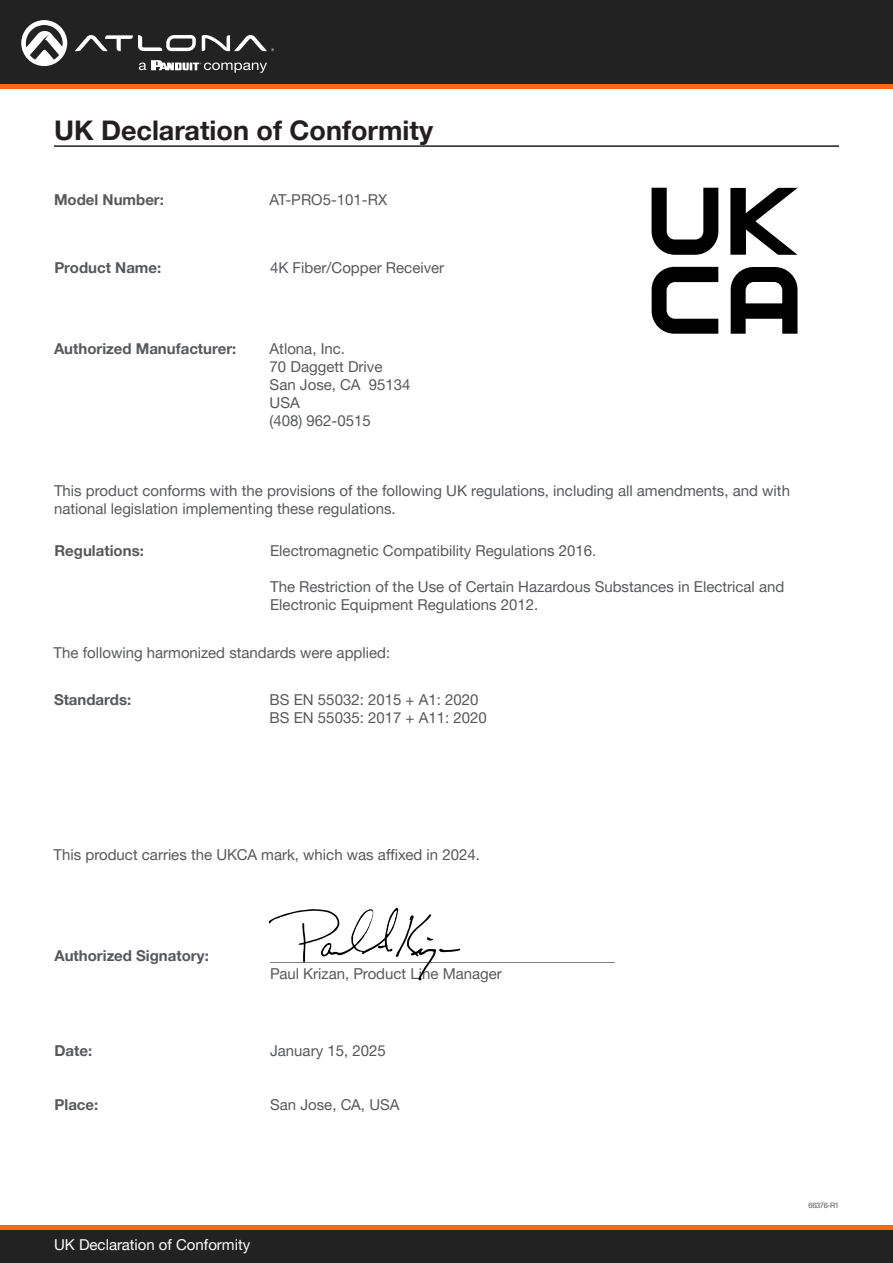
<style>
.page{position:relative;width:893px;height:1263px;background:#fff}
.page>*{position:absolute;margin:0;border:0;box-sizing:border-box;transform-origin:0 0}
.Section_Header{font:700 27px "Helvetica Neue LTW1 G";color:#231f20}
.General_Text{font:15px/18px "Helvetica Neue LTW1 G";color:#57585a}
.Unit_Commands{font:15px/18px "Helvetica Neue LTW1 G";color:#57585a}
.Unit_Commands-2{font:700 15px "Helvetica Neue LTW1 G";color:#57585a}
.Unit_Command_Description{font:15px "Helvetica Neue LTW1 G";color:#57585a}
.t1{font:15px "Helvetica Neue LTW1 G";color:#fff}
.Product_Type_First_Page{font:7.5px "Helvetica Neue LTW1 G";letter-spacing:-.05em;color:#57585a}
</style>
<div class="page">
<div style="left:0;top:1227px;width:893px;height:36px;background:#222"></div>
<hr style="left:0;top:1225px;width:893px;height:4px;background:#ff661c">
<div style="left:0;top:0;width:893px;height:84px;background:#222"></div>
<hr style="left:0;top:84px;width:893px;height:4px;background:#ff661c">
<svg style="left:75px;top:35px;width:121px;height:16px"></svg>
<svg style="left:202px;top:35px;width:72px;height:16px"></svg>
<svg style="left:21px;top:20px;width:46px;height:46px"></svg>
<svg style="left:139px;top:60px;width:128px;height:13px"></svg>
<hr style="left:54px;top:145px;width:785px;height:2px;background:#231f20">
<svg style="left:652px;top:188px;width:66px;height:67px"></svg>
<svg style="left:730px;top:188px;width:68px;height:67px"></svg>
<svg style="left:652px;top:267px;width:66px;height:67px"></svg>
<svg style="left:731px;top:267px;width:66px;height:67px"></svg>
<svg style="left:269px;top:907px;width:191px;height:74px"></svg>
<p class="Section_Header" style="left:54px;top:114px;width:380px">UK Declaration of Conformity</p>
<p class="Unit_Commands-2" style="left:54px;top:191px;width:111px">Model Number:</p>
<p class="General_Text" style="left:270px;top:191px;width:119px">AT-PRO5-101-RX</p>
<p class="Unit_Commands-2" style="left:54px;top:258px;width:108px">Product Name:</p>
<p class="General_Text" style="left:270px;top:258px;width:176px">4K Fiber/Copper Receiver</p>
<p class="Unit_Commands-2" style="left:54px;top:339px;width:184px">Authorized Manufacturer:</p>
<p class="General_Text" style="left:270px;top:339px;width:77px">Atlona, Inc.</p>
<p class="General_Text" style="left:270px;top:357px;width:114px">70 Daggett Drive</p>
<p class="General_Text" style="left:270px;top:375px;width:142px">San Jose, CA 95134</p>
<p class="General_Text" style="left:270px;top:393px;width:32px">USA</p>
<p class="General_Text" style="left:270px;top:411px;width:103px">(408) 962-0515</p>
<p class="Unit_Commands" style="left:54px;top:481px;width:737px">This product conforms with the provisions of the following UK regulations, including all amendments, and with national legislation implementing these regulations.</p>
<p class="Unit_Commands-2" style="left:54px;top:542px;width:91px">Regulations:</p>
<p class="General_Text" style="left:270px;top:542px;width:328px">Electromagnetic Compatibility Regulations 2016.</p>
<p class="General_Text" style="left:270px;top:578px;width:516px">The Restriction of the Use of Certain Hazardous Substances in Electrical and<br>Electronic Equipment Regulations 2012.</p>
<p class="Unit_Command_Description" style="left:54px;top:643px;width:338px">The following harmonized standards were applied:</p>
<p class="Unit_Commands-2" style="left:54px;top:690px;width:79px">Standards:</p>
<p class="General_Text" style="left:270px;top:690px;width:210px">BS EN 55032: 2015 + A1: 2020</p>
<p class="General_Text" style="left:270px;top:708px;width:219px">BS EN 55035: 2017 + A11: 2020</p>
<p class="Unit_Command_Description" style="left:54px;top:845px;width:428px">This product carries the UKCA mark, which was affixed in 2024.</p>
<p class="Unit_Commands-2" style="left:54px;top:947px;width:156px">Authorized Signatory:</p>
<p class="General_Text" style="left:270px;top:947px;width:347px">______________________________________________</p>
<p class="General_Text" style="left:270px;top:965px;width:233px">Paul Krizan, Product Line Manager</p>
<p class="Unit_Commands-2" style="left:54px;top:1041px;width:39px">Date:</p>
<p class="General_Text" style="left:270px;top:1041px;width:117px">January 15, 2025</p>
<p class="Unit_Commands-2" style="left:54px;top:1095px;width:45px">Place:</p>
<p class="General_Text" style="left:270px;top:1095px;width:131px">San Jose, CA, USA</p>
<p class="t1" style="left:54px;top:1235px;width:198px">UK Declaration of Conformity</p>
<p class="Product_Type_First_Page" style="left:808px;top:1200px;width:32px">66376-R1</p>
</div>
